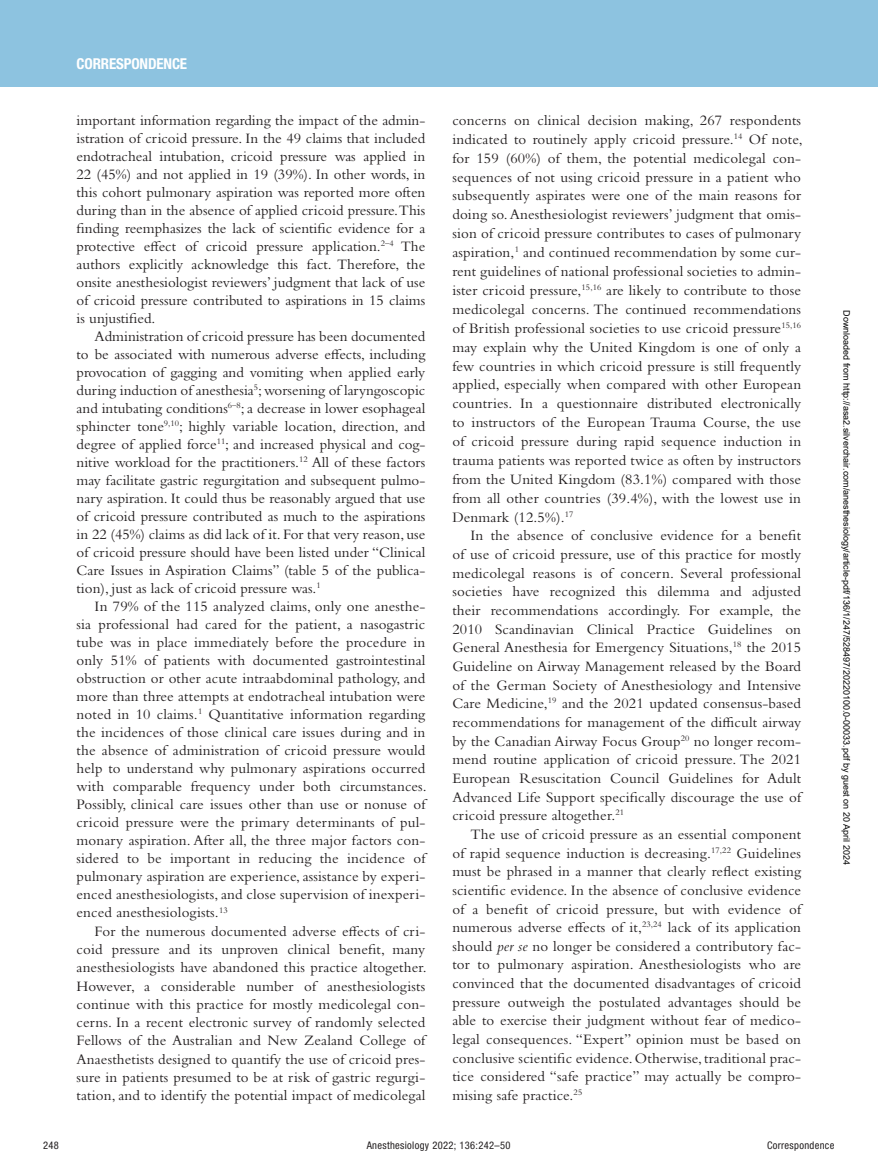
<style>
.page{position:relative;width:878px;height:1175px;background:#fff}
.page>*{position:absolute;margin:0;border:0;box-sizing:border-box;transform-origin:0 0}
.t1{font:15px/18px "Bembo Std";letter-spacing:.01em;color:#231f20;text-align:justify}
.t2{font:700 condensed 15px "Helvetica Neue LT Std";letter-spacing:-.01em;color:#fff}
.t3{font:condensed 10.5px "Helvetica Neue LT Std";letter-spacing:.03em;color:#231f20}
.t4{font:9px "Arial";color:#000}
.s1{font-style:italic}
</style>
<div class="page">
<div style="left:0;top:0;width:878px;height:86px;background:#8dc3e0"></div>
<p class="t2" style="left:77px;top:54px;width:112px">CORRESPONDENCE</p>
<p class="t1" style="left:77px;top:111px;width:350px">important information regarding the impact of the admin&shy;istration of cricoid pressure. In the 49 claims that included endotracheal intubation, cricoid pressure was applied in 22 (45%) and not applied in 19 (39%). In other words, in this cohort pulmonary aspiration was reported more often during than in the absence of applied cricoid pressure.This finding reemphasizes the lack of scientific evidence for a protective effect of cricoid pressure application.<sup>2–4</sup> The authors explicitly acknowledge this fact. Therefore, the onsite anesthesiologist reviewers’ judgment that lack of use of cricoid pressure contributed to aspirations in 15 claims is unjustified.</p>
<p class="t1" style="left:77px;top:327px;width:350px;text-indent:18px">Administration of cricoid pressure has been documented to be associated with numerous adverse effects, including provocation of gagging and vomiting when applied early during induction of anesthesia<sup>5</sup>; worsening of laryngoscopic and intubating conditions<sup>6–8</sup>; a decrease in lower esophageal sphincter tone<sup>9,10</sup>; highly variable location, direction, and degree of applied force<sup>11</sup>; and increased physical and cog&shy;nitive workload for the practitioners.<sup>12</sup> All of these factors may facilitate gastric regurgitation and subsequent pulmo&shy;nary aspiration. It could thus be reasonably argued that use of cricoid pressure contributed as much to the aspirations in 22 (45%) claims as did lack of it. For that very reason, use of cricoid pressure should have been listed under “Clinical Care Issues in Aspiration Claims” (table 5 of the publica&shy;tion), just as lack of cricoid pressure was.<sup>1</sup></p>
<p class="t1" style="left:77px;top:597px;width:352px;text-indent:18px">In 79% of the 115 analyzed claims, only one anesthe&shy;sia professional had cared for the patient, a nasogastric tube was in place immediately before the procedure in only 51% of patients with documented gastrointestinal obstruction or other acute intraabdominal pathology, and more than three attempts at endotracheal intubation were noted in 10 claims.<sup>1</sup> Quantitative information regarding the incidences of those clinical care issues during and in the absence of administration of cricoid pressure would help to understand why pulmonary aspirations occurred with comparable frequency under both circumstances.<br>Possibly, clinical care issues other than use or nonuse of cricoid pressure were the primary determinants of pul&shy;monary aspiration. After all, the three major factors con&shy;sidered to be important in reducing the incidence of pulmonary aspiration are experience, assistance by experi&shy;enced anesthesiologists, and close supervision of inexperi&shy;enced anesthesiologists.<sup>13</sup></p>
<p class="t1" style="left:77px;top:921px;width:352px;text-indent:18px">For the numerous documented adverse effects of cri&shy;coid pressure and its unproven clinical benefit, many anesthesiologists have abandoned this practice altogether.<br>However, a considerable number of anesthesiologists continue with this practice for mostly medicolegal con&shy;cerns. In a recent electronic survey of randomly selected Fellows of the Australian and New Zealand College of Anaesthetists designed to quantify the use of cricoid pres&shy;sure in patients presumed to be at risk of gastric regurgi&shy;tation, and to identify the potential impact of medicolegal</p>
<p class="t1" style="left:452px;top:110px;width:352px;line-height:18.9px">concerns on clinical decision making, 267 respondents indicated to routinely apply cricoid pressure.<sup>14</sup> Of note, for 159 (60%) of them, the potential medicolegal con&shy;sequences of not using cricoid pressure in a patient who subsequently aspirates were one of the main reasons for doing so. Anesthesiologist reviewers’ judgment that omis&shy;sion of cricoid pressure contributes to cases of pulmonary aspiration,<sup>1</sup> and continued recommendation by some cur&shy;rent guidelines of national professional societies to admin&shy;ister cricoid pressure,<sup>15,16</sup> are likely to contribute to those medicolegal concerns. The continued recommendations of British professional societies to use cricoid pressure<sup>15,16 </sup>may explain why the United Kingdom is one of only a few countries in which cricoid pressure is still frequently applied, especially when compared with other European countries. In a questionnaire distributed electronically to instructors of the European Trauma Course, the use of cricoid pressure during rapid sequence induction in trauma patients was reported twice as often by instructors from the United Kingdom (83.1%) compared with those from all other countries (39.4%), with the lowest use in Denmark (12.5%).<sup>17</sup></p>
<p class="t1" style="left:452px;top:526px;width:350px;line-height:18.6px;text-indent:18px">In the absence of conclusive evidence for a benefit of use of cricoid pressure, use of this practice for mostly medicolegal reasons is of concern. Several professional societies have recognized this dilemma and adjusted their recommendations accordingly. For example, the 2010 Scandinavian Clinical Practice Guidelines on General Anesthesia for Emergency Situations,<sup>18</sup> the 2015<br>Guideline on Airway Management released by the Board of the German Society of Anesthesiology and Intensive Care Medicine,<sup>19</sup> and the 2021 updated consensus-based recommendations for management of the difficult airway by the Canadian Airway Focus Group<sup>20</sup> no longer recom&shy;mend routine application of cricoid pressure. The 2021<br>European Resuscitation Council Guidelines for Adult Advanced Life Support specifically discourage the use of cricoid pressure altogether.<sup>21</sup></p>
<p class="t1" style="left:452px;top:824px;width:350px;line-height:18.6px;text-indent:18px">The use of cricoid pressure as an essential component of rapid sequence induction is decreasing.<sup>17,22</sup> Guidelines must be phrased in a manner that clearly reflect existing scientific evidence. In the absence of conclusive evidence of a benefit of cricoid pressure, but with evidence of numerous adverse effects of it,<sup>23,24</sup> lack of its application should <span class="s1">per se</span> no longer be considered a contributory fac&shy;tor to pulmonary aspiration. Anesthesiologists who are convinced that the documented disadvantages of cricoid pressure outweigh the postulated advantages should be able to exercise their judgment without fear of medico&shy;legal consequences. “Expert” opinion must be based on conclusive scientific evidence. Otherwise, traditional prac&shy;tice considered “safe practice” may actually be compro&shy;mising safe practice.<sup>25</sup></p>
<p class="t4" style="left:850px;top:310px;width:556px;rotate:90deg">Downloaded from http://asa2.silverchair.com/anesthesiology/article-pdf/136/1/247/528497/20220100.0-00033.pdf by guest on 20 April 2024</p>
<p class="t3" style="left:43px;top:1139px;width:17px">248</p>
<p class="t3" style="left:367px;top:1139px;width:145px">Anesthesiology 2022; 136:242–50</p>
<p class="t3" style="left:767px;top:1139px;width:69px">Correspondence</p>
</div>
